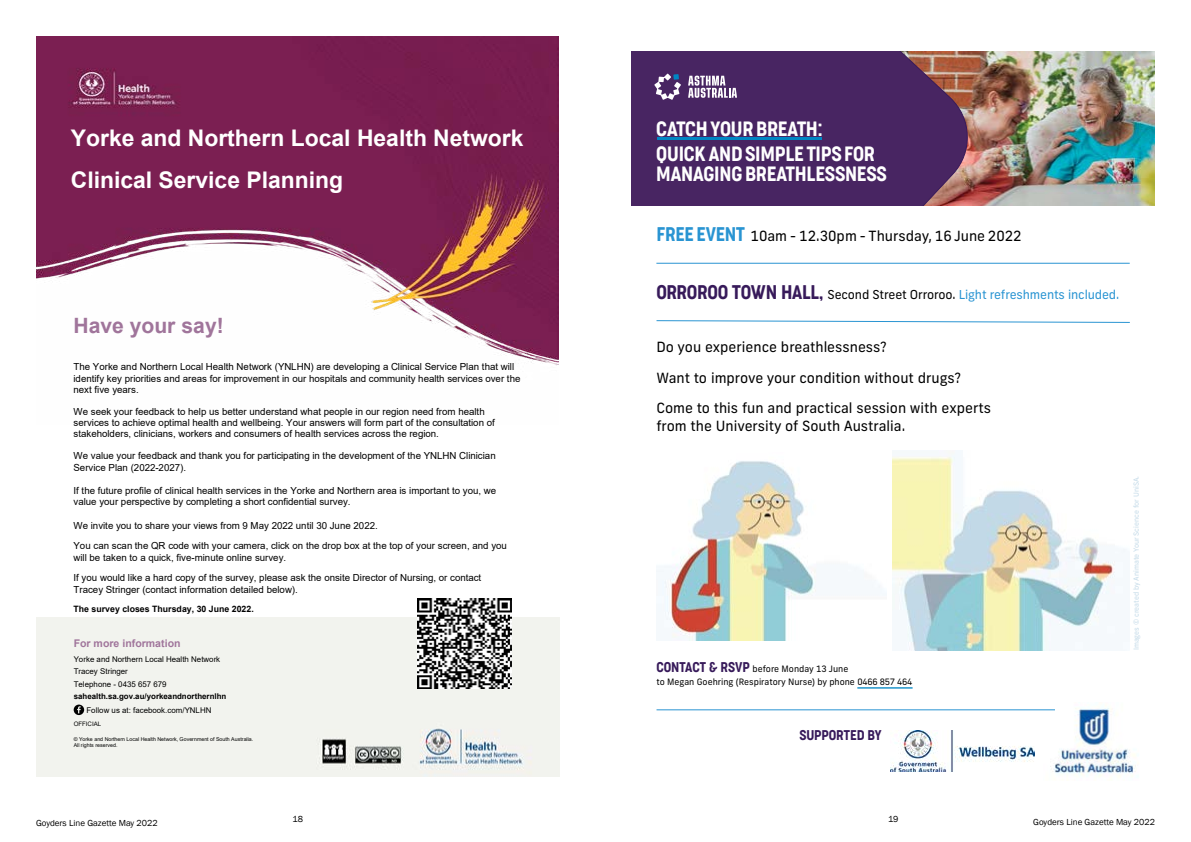
<style>
.page{position:relative;width:1191px;height:842px;background:#fff}
.page>*{position:absolute;margin:0;border:0;box-sizing:border-box;transform-origin:0 0}
.t1{font:700 22.9px/41.4px "Arial";color:#fff}
.t2{font:700 21.1px "Arial";color:#a0759b}
.t3{font:19.3px/25.5px "Cocogoose Condensed Trial Semilig";letter-spacing:-.01em;color:#fff}
.t4{font:14.1px/30.5px "Frank New";color:#000}
.t5{font:13.2px "Cocogoose Condensed Trial Semilig";letter-spacing:-.005em;color:#371a5a}
.t6{font:12.3px "Frank New";letter-spacing:-.01em;color:#2994d2}
.t7{font:700 10.6px "Arial";color:#a0759b}
.t8{font:9.7px/11.1px "Arial";color:#000}
.t9{font:9px "Franklin Gothic";color:#000}
.t10{font:8.8px/13.2px "Frank New";color:#000}
.t11{font:700 8.8px "Arial";color:#000}
.t12{font:7.9px/12.6px "Arial";letter-spacing:.005em;color:#000}
.t13{font:700 7.9px "Arial";color:#000}
.t14{font:7px "Frank New";color:#c3dae8}
.t15{font:6.1px "Arial";color:#000}
.t16{font:5.3px/6.1px "Arial";color:#000}
.s1{font-family:"Cocogoose Condensed Trial Semilig";font-size:18.4px;color:#2994d2}
.s2{font-family:"Cocogoose Condensed Trial Semilig";font-size:18.4px;color:#371a5a}
.s3{color:#000}
.s4{font-family:"Cocogoose Condensed Trial Semilig";font-size:13.2px;color:#371a5a}
</style>
<div class="page">
<img style="left:37px;top:36px;width:521px;height:344px">
<div style="left:36px;top:618px;width:523px;height:159px;background:#f2f3ee"></div>
<svg style="left:74px;top:705px;width:10px;height:10px"></svg>
<img style="left:418px;top:598px;width:93px;height:91px">
<img style="left:974px;top:51px;width:180px;height:154px">
<svg style="left:631px;top:51px;width:343px;height:154px;background:#502b61"></svg>
<hr style="left:657px;top:138px;width:164px;height:2px;background:#0086c3">
<svg style="left:688px;top:76px;width:49px;height:22px"></svg>
<svg style="left:654px;top:74px;width:27px;height:26px"></svg>
<svg style="left:656px;top:320px;width:474px;height:3px"></svg>
<hr style="left:656px;top:263px;width:473px;height:1px;background:#2994d2">
<hr style="left:857px;top:687px;width:55px;height:2px;background:#0086c3">
<img style="left:892px;top:450px;width:234px;height:200px">
<img style="left:656px;top:461px;width:231px;height:179px">
<img style="left:1043px;top:708px;width:95px;height:69px">
<img style="left:890px;top:730px;width:144px;height:41px">
<hr style="left:656px;top:709px;width:399px;height:1px;background:#2994d2">
<h1 class="t1" style="left:71px;top:118px;width:454px">Yorke and Northern Local Health Network<br>Clinical Service Planning</h1>
<h2 class="t2" style="left:73px;top:311px;width:152px">Have your say!</h2>
<p class="t8" style="left:73px;top:361px;width:448px">The Yorke and Northern Local Health Network (YNLHN) are developing a Clinical Service Plan that will identify key priorities and areas for improvement in our hospitals and community health services over the next five years.</p>
<p class="t8" style="left:73px;top:406px;width:423px">We seek your feedback to help us better understand what people in our region need from health services to achieve optimal health and wellbeing. Your answers will form part of the consultation of stakeholders, clinicians, workers and consumers of health services across the region.</p>
<p class="t8" style="left:73px;top:450px;width:424px">We value your feedback and thank you for participating in the development of the YNLHN Clinician<br>Service Plan (2022-2027).</p>
<p class="t8" style="left:73px;top:485px;width:424px">If the future profile of clinical health services in the Yorke and Northern area is important to you, we value your perspective by completing a short confidential survey.</p>
<p class="t8" style="left:73px;top:515px;width:435px;line-height:19.8px">We invite you to share your views from 9 May 2022 until 30 June 2022.<br>You can scan the QR code with your camera, click on the drop box at the top of your screen, and you</p>
<p class="t8" style="left:74px;top:547px;width:409px;line-height:20px">will be taken to a quick, five-minute online survey.<br>If you would like a hard copy of the survey, please ask the onsite Director of Nursing, or contact</p>
<p class="t8" style="left:74px;top:583px;width:226px">Tracey Stringer (contact information detailed below).</p>
<p class="t11" style="left:73px;top:602px;width:182px">The survey closes Thursday, 30 June 2022.</p>
<p class="t7" style="left:74px;top:635px;width:108px">For more information</p>
<p class="t12" style="left:74px;top:652px;width:148px">Yorke and Northern Local Health Network<br>Tracey Stringer<br>Telephone - 0435 657 679</p>
<p class="t13" style="left:74px;top:691px;width:154px">sahealth.sa.gov.au/yorkeandnorthernlhn</p>
<p class="t12" style="left:86px;top:703px;width:126px">Follow us at: facebook.com/YNLHN</p>
<p class="t15" style="left:74px;top:720px;width:29px">OFFICIAL</p>
<p class="t16" style="left:74px;top:736px;width:181px">© Yorke and Northern Local Health Network, Government of South Australia.<br>All rights reserved.</p>
<p class="t9" style="left:36px;top:817px;width:123px">Goyders Line Gazette May 2022</p>
<p class="t9" style="left:292px;top:813px;width:12px">18</p>
<h3 class="t3" style="left:656px;top:117px;width:220px">CATCH YOUR BREATH:<br>QUICK AND SIMPLE TIPS FOR</h3>
<h3 class="t3" style="left:656px;top:163px;width:232px">MANAGING BREATHLESSNESS</h3>
<h3 class="t4" style="left:656px;top:221px;width:367px"><span class="s1">FREE EVENT</span> 10am - 12.30pm - Thursday, 16 June 2022</h3>
<p class="t6" style="left:656px;top:287px;width:464px"><span class="s2">ORROROO TOWN HALL,</span> <span class="s3">Second Street Orroroo.</span> Light refreshments included.</p>
<h3 class="t4" style="left:656px;top:332px;width:336px">Do you experience breathlessness?<br>Want to improve your condition without drugs?<br>Come to this fun and practical session with experts</h3>
<h3 class="t4" style="left:656px;top:410px;width:250px">from the University of South Australia.</h3>
<p class="t10" style="left:656px;top:662px;width:258px"><span class="s4">CONTACT &amp; RSVP</span> before Monday 13 June<br>to Megan Goehring (Respiratory Nurse) by phone 0466 857 464</p>
<h3 class="t5" style="left:799px;top:726px;width:84px">SUPPORTED BY</h3>
<p class="t9" style="left:888px;top:813px;width:12px">19</p>
<p class="t14" style="left:1132px;top:650px;width:176px;rotate:-90deg">Images © created by Animate Your Science for UniSA.</p>
<p class="t9" style="left:1033px;top:816px;width:123px">Goyders Line Gazette May 2022</p>
</div>
